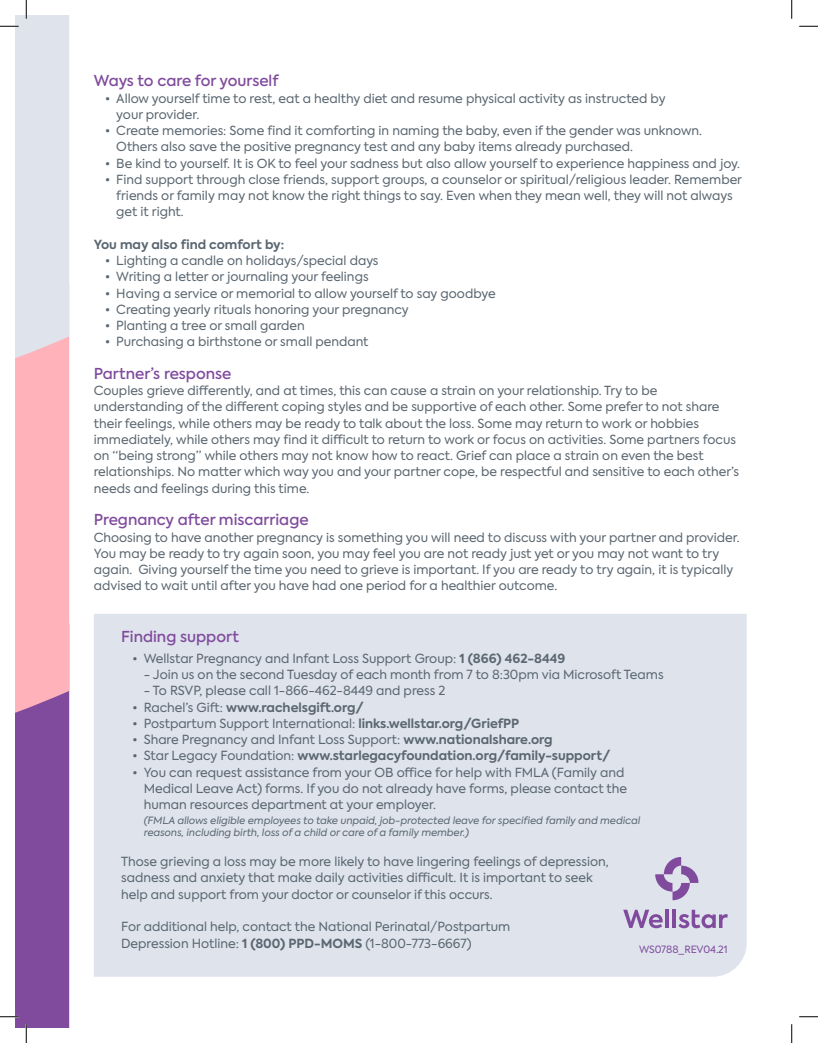
<style>
.page{position:relative;width:818px;height:1043px;background:#fff}
.page>*{position:absolute;margin:0;border:0;box-sizing:border-box;transform-origin:0 0}
.t1{font:500 15px "Axiforma";color:#804b9d}
.t2{font:12.5px/16.2px "Axiforma";color:#5a6670}
.t3{font:700 12.5px "Axiforma";color:#5a6670}
.t4{font:italic 10px/11.5px "Axiforma";color:#5a6670}
.t5{font:10px "Axiforma";letter-spacing:-.005em;color:#804b9d}
.s1{font-weight:700}
.s2{font-weight:400}
</style>
<div class="page">
<div style="left:94px;top:614px;width:652px;height:362px;background:#dee3ec"></div>
<svg style="left:655px;top:857px;width:43px;height:43px;background:#baa8cd"></svg>
<svg style="left:623px;top:909px;width:39px;height:19px"></svg>
<hr style="left:665px;top:909px;width:4px;height:19px;background:#804b9d">
<hr style="left:672px;top:909px;width:4px;height:19px;background:#804b9d">
<svg style="left:678px;top:909px;width:49px;height:19px"></svg>
<svg style="left:799px;top:25px;width:19px;height:2px"></svg>
<svg style="left:799px;top:1016px;width:19px;height:1px"></svg>
<svg style="left:0;top:0;width:69px;height:1042px"></svg>
<svg style="left:791px;top:0;width:1px;height:19px"></svg>
<svg style="left:791px;top:1024px;width:1px;height:18px"></svg>
<p class="t1" style="left:94px;top:71px;width:186px">Ways to care for yourself</p>
<p class="t2" style="left:116px;top:90px;width:550px;text-indent:-11px">• Allow yourself time to rest, eat a healthy diet and resume physical activity as instructed by your provider.</p>
<p class="t2" style="left:116px;top:123px;width:587px;text-indent:-11px">• Create memories: Some find it comforting in naming the baby, even if the gender was unknown.<br>Others also save the positive pregnancy test and any baby items already purchased.</p>
<p class="t2" style="left:105px;top:155px;width:636px">• Be kind to yourself. It is OK to feel your sadness but also allow yourself to experience happiness and joy.</p>
<p class="t2" style="left:116px;top:171px;width:627px;text-indent:-11px">• Find support through close friends, support groups, a counselor or spiritual/religious leader. Remember friends or family may not know the right things to say. Even when they mean well, they will not always get it right.</p>
<p class="t3" style="left:94px;top:236px;width:192px">You may also find comfort by:</p>
<p class="t2" style="left:105px;top:253px;width:275px">• Lighting a candle on holidays/special days</p>
<p class="t2" style="left:105px;top:269px;width:265px">• Writing a letter or journaling your feelings</p>
<p class="t2" style="left:105px;top:285px;width:392px">• Having a service or memorial to allow yourself to say goodbye</p>
<p class="t2" style="left:105px;top:301px;width:305px">• Creating yearly rituals honoring your pregnancy</p>
<p class="t2" style="left:105px;top:318px;width:201px">• Planting a tree or small garden</p>
<p class="t2" style="left:105px;top:334px;width:265px">• Purchasing a birthstone or small pendant</p>
<p class="t1" style="left:94px;top:363px;width:139px">Partner’s response</p>
<p class="t2" style="left:94px;top:383px;width:646px">Couples grieve differently, and at times, this can cause a strain on your relationship. Try to be understanding of the different coping styles and be supportive of each other. Some prefer to not share their feelings, while others may be ready to talk about the loss. Some may return to work or hobbies immediately, while others may find it difficult to return to work or focus on activities. Some partners focus on “being strong” while others may not know how to react. Grief can place a strain on even the best relationships. No matter which way you and your partner cope, be respectful and sensitive to each other’s needs and feelings during this time.</p>
<p class="t1" style="left:94px;top:510px;width:216px">Pregnancy after miscarriage</p>
<p class="t2" style="left:94px;top:529px;width:647px">Choosing to have another pregnancy is something you will need to discuss with your partner and provider.<br>You may be ready to try again soon, you may feel you are not ready just yet or you may not want to try again. Giving yourself the time you need to grieve is important. If you are ready to try again, it is typically advised to wait until after you have had one period for a healthier outcome.</p>
<p class="t1" style="left:121px;top:626px;width:119px">Finding support</p>
<p class="t2" style="left:132px;top:650px;width:434px">• Wellstar Pregnancy and Infant Loss Support Group: <span class="s1">1 (866) 462-8449</span></p>
<p class="t2" style="left:144px;top:666px;width:521px">- Join us on the second Tuesday of each month from 7 to 8:30pm via Microsoft Teams</p>
<p class="t2" style="left:144px;top:683px;width:303px">- To RSVP, please call 1-866-462-8449 and press 2</p>
<p class="t3" style="left:132px;top:698px;width:233px"><span class="s2">• Rachel’s Gift:</span> www.rachelsgift.org/</p>
<p class="t2" style="left:132px;top:715px;width:388px">• Postpartum Support International: <span class="s1">links.wellstar.org/GriefPP</span></p>
<p class="t2" style="left:132px;top:731px;width:422px">• Share Pregnancy and Infant Loss Support: <span class="s1">www.nationalshare.org</span></p>
<p class="t3" style="left:132px;top:747px;width:479px"><span class="s2">• Star Legacy Foundation:</span> www.starlegacyfoundation.org/family-support/</p>
<p class="t2" style="left:144px;top:764px;width:485px;text-indent:-11px">• You can request assistance from your OB office for help with FMLA (Family and<br>Medical Leave Act) forms. If you do not already have forms, please contact the human resources department at your employer.</p>
<p class="t4" style="left:144px;top:815px;width:498px">(FMLA allows eligible employees to take unpaid, job-protected leave for specified family and medical reasons, including birth, loss of a child or care of a family member.)</p>
<p class="t2" style="left:121px;top:853px;width:489px">Those grieving a loss may be more likely to have lingering feelings of depression, sadness and anxiety that make daily activities difficult. It is important to seek help and support from your doctor or counselor if this occurs.</p>
<p class="t2" style="left:121px;top:918px;width:390px">For additional help, contact the National Perinatal/Postpartum<br>Depression Hotline: <span class="s1">1 (800) PPD-MOMS</span> (1-800-773-6667)</p>
<p class="t5" style="left:639px;top:942px;width:90px">WS0788_REV04.21</p>
</div>
